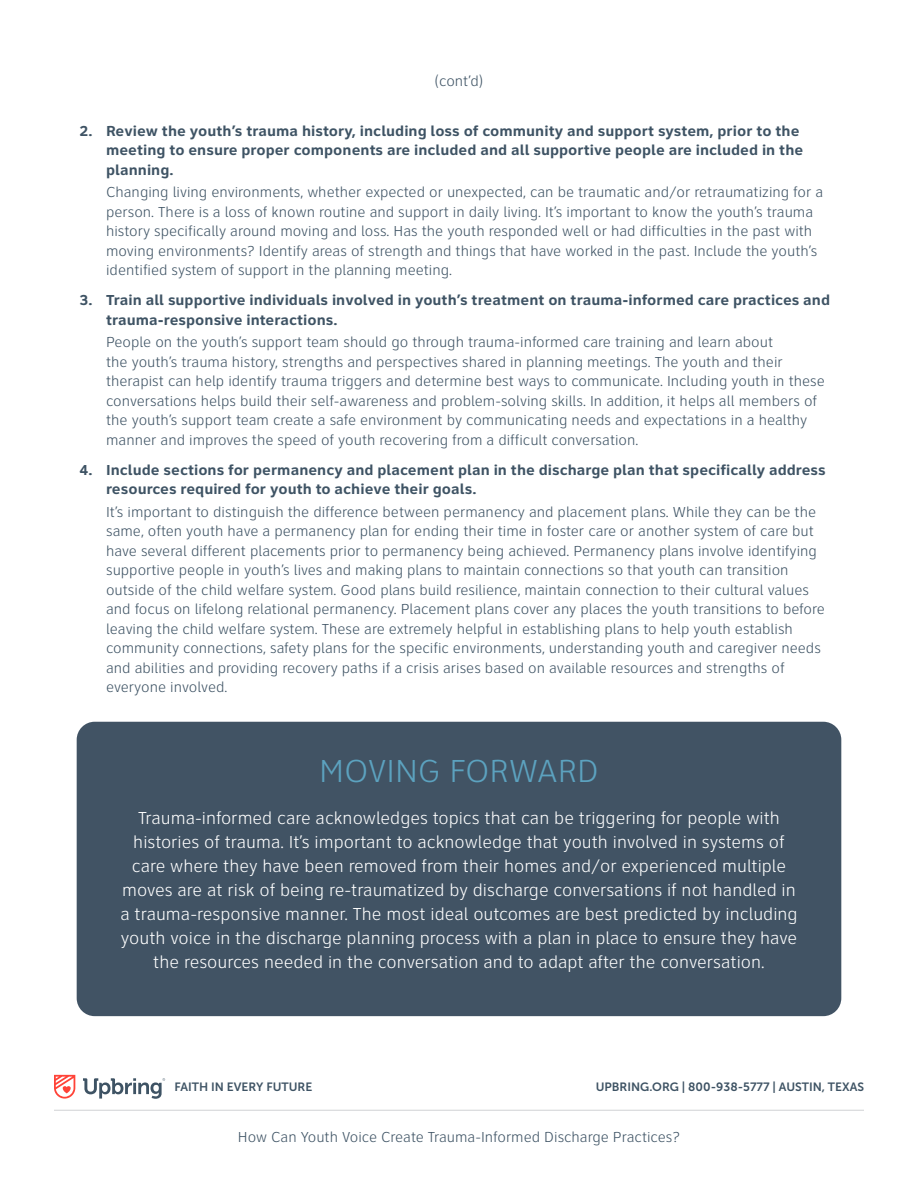
<style>
.page{position:relative;width:918px;height:1188px;background:#fff}
.page>*{position:absolute;margin:0;border:0;box-sizing:border-box;transform-origin:0 0}
.body{font:300 33px "Clearview Text";color:#5ca2bf}
.body-2{font:300 18px/24px "Clearview Text";color:#fff;text-align:center}
.body-3{font:300 15px/19.5px "Clearview Text";color:#3e5364}
.t1{font:700 15px/19.5px "Clearview Text";color:#3e5364}
.t2{font:12px "Museo Sans 700";color:#3e5364}
</style>
<div class="page">
<svg style="left:54px;top:1075px;width:21px;height:23px"></svg>
<svg style="left:83px;top:1078px;width:82px;height:20px"></svg>
<hr style="left:54px;top:1110px;width:810px;height:1px;background:#d1d2d4">
<div style="left:77px;top:722px;width:764px;height:294px;background:#415364;border-radius:18px"></div>
<p class="body-3" style="left:435px;top:71px;width:50px">(cont’d)</p>
<p class="t1" style="left:106px;top:121px;width:699px;text-indent:-27px">2. Review the youth’s trauma history, including loss of community and support system, prior to the meeting to ensure proper components are included and all supportive people are included in the planning.</p>
<p class="body-3" style="left:106px;top:183px;width:719px">Changing living environments, whether expected or unexpected, can be traumatic and/or retraumatizing for a person. There is a loss of known routine and support in daily living. It’s important to know the youth’s trauma history specifically around moving and loss. Has the youth responded well or had difficulties in the past with moving environments? Identify areas of strength and things that have worked in the past. Include the youth’s identified system of support in the planning meeting.</p>
<p class="t1" style="left:106px;top:291px;width:726px;text-indent:-27px">3. Train all supportive individuals involved in youth’s treatment on trauma-informed care practices and trauma-responsive interactions.</p>
<p class="body-3" style="left:106px;top:333px;width:720px">People on the youth’s support team should go through trauma-informed care training and learn about<br>the youth’s trauma history, strengths and perspectives shared in planning meetings. The youth and their therapist can help identify trauma triggers and determine best ways to communicate. Including youth in these conversations helps build their self-awareness and problem-solving skills. In addition, it helps all members of the youth’s support team create a safe environment by communicating needs and expectations in a healthy manner and improves the speed of youth recovering from a difficult conversation.</p>
<p class="t1" style="left:106px;top:460px;width:721px;text-indent:-27px">4. Include sections for permanency and placement plan in the discharge plan that specifically address resources required for youth to achieve their goals.</p>
<p class="body-3" style="left:106px;top:502px;width:720px">It’s important to distinguish the difference between permanency and placement plans. While they can be the same, often youth have a permanency plan for ending their time in foster care or another system of care but have several different placements prior to permanency being achieved. Permanency plans involve identifying supportive people in youth’s lives and making plans to maintain connections so that youth can transition outside of the child welfare system. Good plans build resilience, maintain connection to their cultural values and focus on lifelong relational permanency. Placement plans cover any places the youth transitions to before leaving the child welfare system. These are extremely helpful in establishing plans to help youth establish community connections, safety plans for the specific environments, understanding youth and caregiver needs and abilities and providing recovery paths if a crisis arises based on available resources and strengths of everyone involved.</p>
<p class="body" style="left:319px;top:753px;width:281px">MOVING FORWARD</p>
<p class="body-2" style="left:120px;top:806px;width:679px">Trauma-informed care acknowledges topics that can be triggering for people with histories of trauma. It’s important to acknowledge that youth involved in systems of care where they have been removed from their homes and/or experienced multiple moves are at risk of being re-traumatized by discharge conversations if not handled in a trauma-responsive manner. The most ideal outcomes are best predicted by including youth voice in the discharge planning process with a plan in place to ensure they have the resources needed in the conversation and to adapt after the conversation.</p>
<p class="t2" style="left:174px;top:1081px;width:139px">FAITH IN EVERY FUTURE</p>
<p class="t2" style="left:596px;top:1081px;width:270px">UPBRING.ORG | 800-938-5777 | AUSTIN, TEXAS</p>
<p class="body-3" style="left:238px;top:1127px;width:444px">How Can Youth Voice Create Trauma-Informed Discharge Practices?</p>
</div>
